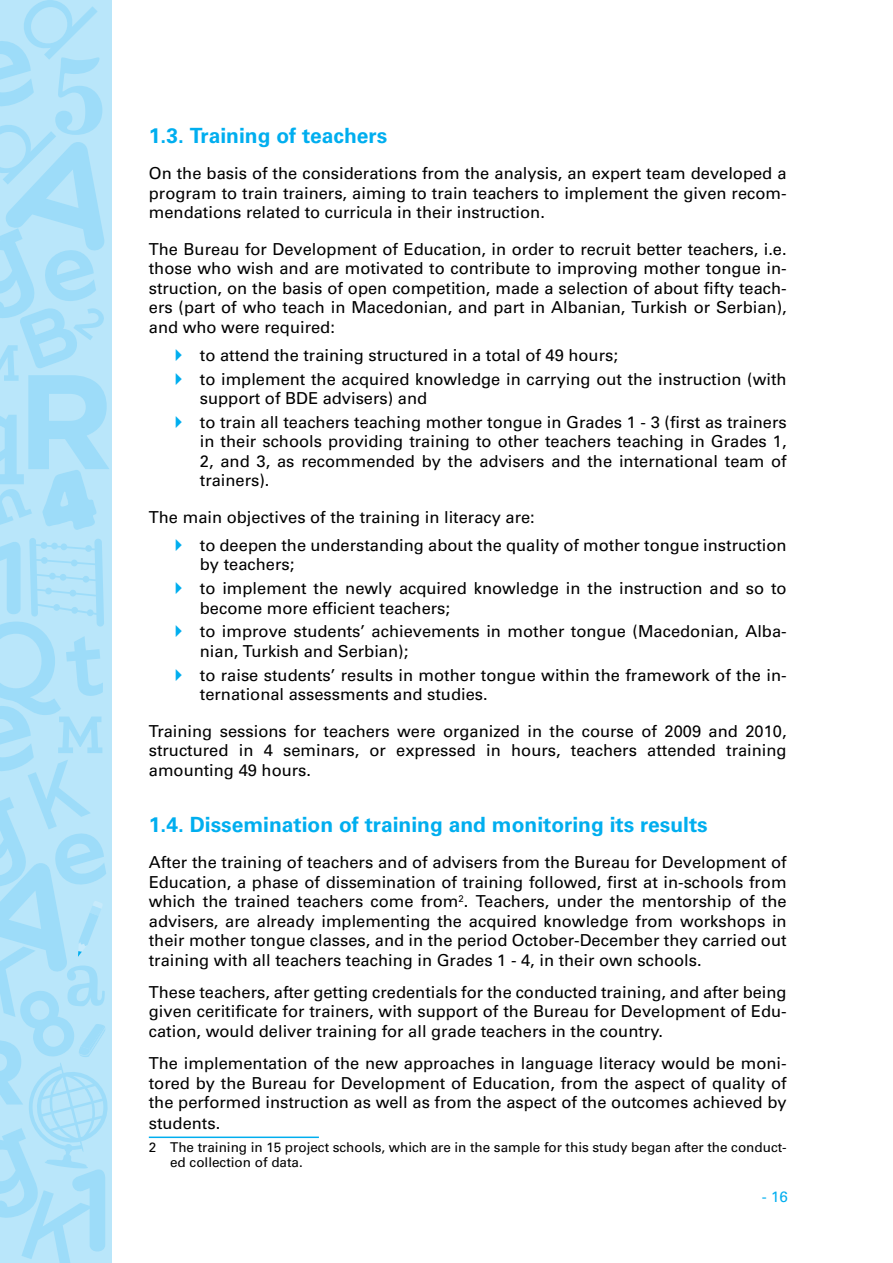
<style>
.page{position:relative;width:893px;height:1263px;background:#fff}
.page>*{position:absolute;margin:0;border:0;box-sizing:border-box;transform-origin:0 0}
.t1{font:700 21px "Univers C";color:#00aeef}
.t2{font:16.5px/19.5px "Univers C";color:#000;text-align:justify}
.t3{font:15px "Univers C";color:#00aeef}
.t4{font:13.5px/15px "Univers C";color:#000}
</style>
<div class="page">
<div style="left:0;top:0;width:112px;height:1263px;background:#b9e6fa"></div>
<svg style="left:0;top:0;width:109px;height:530px"></svg>
<svg style="left:0;top:538px;width:108px;height:725px"></svg>
<hr style="left:149px;top:1136px;width:170px;height:2px;background:#00aeef">
<p class="t1" style="left:149px;top:123px;width:240px">1.3. Training of teachers</p>
<p class="t2" style="left:149px;top:163px;width:639px">On the basis of the considerations from the analysis, an expert team developed a program to train trainers, aiming to train teachers to implement the given recom&shy;mendations related to curricula in their instruction.</p>
<p class="t2" style="left:149px;top:239px;width:639px">The Bureau for Development of Education, in order to recruit better teachers, i.e. those who wish and are motivated to contribute to improving mother tongue in&shy;struction, on the basis of open competition, made a selection of about fifty teach&shy;ers (part of who teach in Macedonian, and part in Albanian, Turkish or Serbian), and who were required:</p>
<p class="t2" style="left:200px;top:343px;width:588px;line-height:23.7px">to attend the training structured in a total of 49 hours;<br>to implement the acquired knowledge in carrying out the instruction (with</p>
<p class="t2" style="left:200px;top:386px;width:588px;line-height:23.7px">support of BDE advisers) and<br>to train all teachers teaching mother tongue in Grades 1 - 3 (first as trainers</p>
<p class="t2" style="left:200px;top:432px;width:588px">in their schools providing training to other teachers teaching in Grades 1, 2, and 3, as recommended by the advisers and the international team of trainers).</p>
<p class="t2" style="left:200px;top:503px;width:588px;line-height:28px;text-indent:-51px">The main objectives of the training in literacy are:<br>to deepen the understanding about the quality of mother tongue instruction</p>
<p class="t2" style="left:200px;top:552px;width:588px;line-height:23.7px">by teachers;<br>to implement the newly acquired knowledge in the instruction and so to</p>
<p class="t2" style="left:200px;top:596px;width:588px;line-height:23.7px">become more efficient teachers;<br>to improve students’ achievements in mother tongue (Macedonian, Alba-</p>
<p class="t2" style="left:200px;top:639px;width:588px;line-height:23.7px">nian, Turkish and Serbian);<br>to raise students’ results in mother tongue within the framework of the in-</p>
<p class="t2" style="left:200px;top:684px;width:289px">ternational assessments and studies.</p>
<p class="t2" style="left:149px;top:721px;width:639px">Training sessions for teachers were organized in the course of 2009 and 2010, structured in 4 seminars, or expressed in hours, teachers attended training amounting 49 hours.</p>
<p class="t1" style="left:149px;top:812px;width:560px">1.4. Dissemination of training and monitoring its results</p>
<p class="t2" style="left:149px;top:852px;width:639px">After the training of teachers and of advisers from the Bureau for Development of Education, a phase of dissemination of training followed, first at in-schools from which the trained teachers come from<sup>2</sup>. Teachers, under the mentorship of the advisers, are already implementing the acquired knowledge from workshops in their mother tongue classes, and in the period October-December they carried out training with all teachers teaching in Grades 1 - 4, in their own schools.</p>
<p class="t2" style="left:149px;top:982px;width:639px">These teachers, after getting credentials for the conducted training, and after being given ceritificate for trainers, with support of the Bureau for Development of Edu&shy;cation, would deliver training for all grade teachers in the country.</p>
<p class="t2" style="left:149px;top:1053px;width:639px">The implementation of the new approaches in language literacy would be moni&shy;tored by the Bureau for Development of Education, from the aspect of quality of the performed instruction as well as from the aspect of the outcomes achieved by</p>
<p class="t2" style="left:149px;top:1113px;width:73px">students.</p>
<p class="t4" style="left:170px;top:1140px;width:618px;text-indent:-21px">2 The training in 15 project schools, which are in the sample for this study began after the conduct&shy;ed collection of data.</p>
<p class="t3" style="left:762px;top:1188px;width:27px">- 16</p>
</div>
